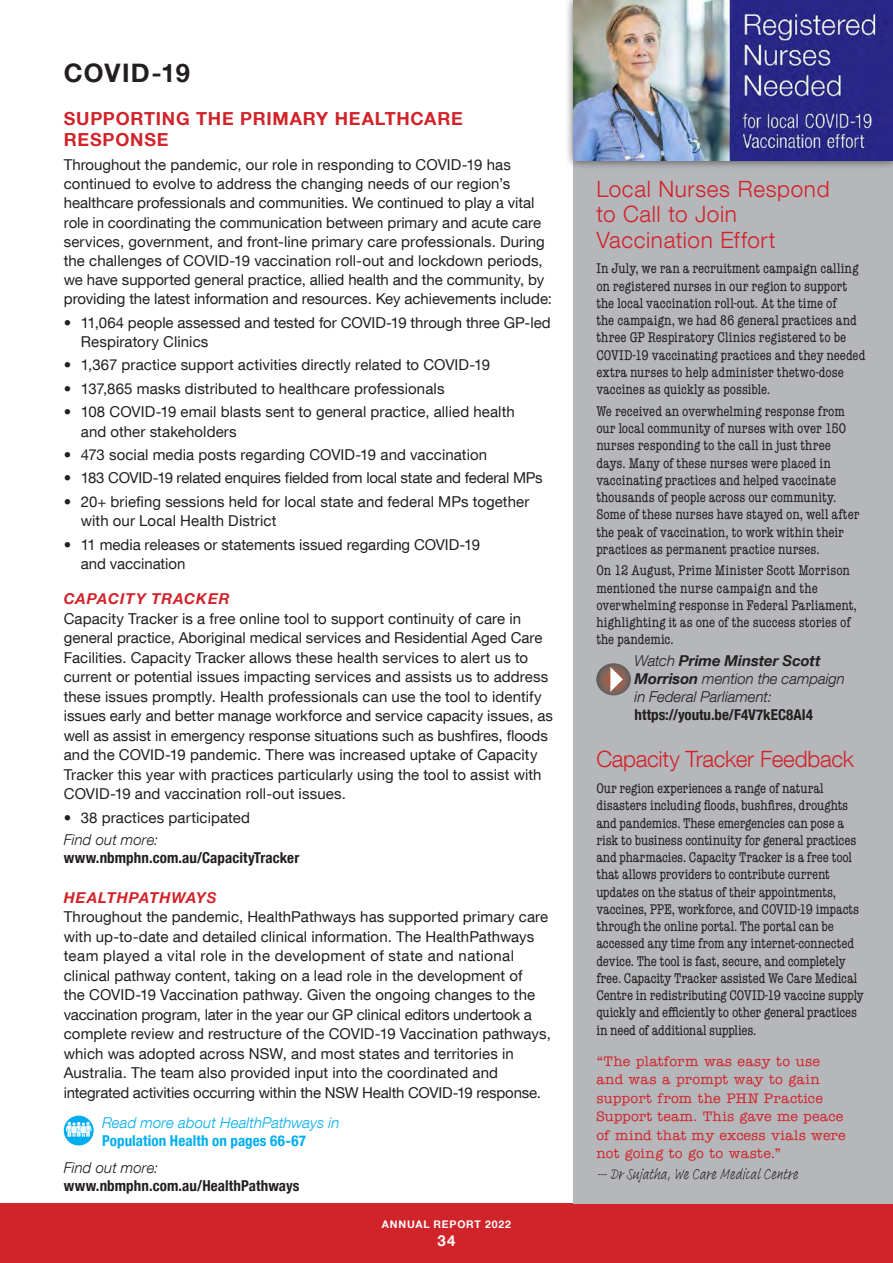
<style>
.page{position:relative;width:893px;height:1263px;background:#fff}
.page>*{position:absolute;margin:0;border:0;box-sizing:border-box;transform-origin:0 0}
._2022_sub_2_caps{font:700 25.5px "Helvetica Neue LT Com";letter-spacing:.045em;color:#231f20}
._22_PULL_OUT_H2{font:300 22.5px/25.5px "Helvetica Neue LT Com";letter-spacing:.025em;color:#d1232a}
._22_PULL_OUT_H2-2{font:300 22.5px "Helvetica Neue LT Com";letter-spacing:-.015em;color:#d1232a}
._2022_sub_2_caps-2{font:700 18px/21.6px "Helvetica Neue LT Com";letter-spacing:.045em;color:#d1232a}
._22_BODY{font:15px/19.5px "Helvetica Neue LT Com";letter-spacing:.005em;color:#231f20}
.Find_Out_More{font:italic 300 15px/18px "Helvetica Neue LT Com";color:#231f20}
.website{font:700 condensed 15px "Helvetica Neue LT Com";letter-spacing:.005em;color:#231f20}
._22_BODY-2{font:15px "Helvetica Neue LT Com";letter-spacing:-.015em;color:#231f20}
.Find_Out_More-2{font:italic 300 15px/18px "Helvetica Neue LT Com";letter-spacing:.005em;color:#00aeef}
.sign_off{font:15px "Adobe Handwriting Frank";letter-spacing:.01em;color:#231f20}
.caps_small{font:italic 700 15px "Helvetica Neue LT Com";letter-spacing:.055em;color:#d1232a}
.t1{font:700 15px "Helvetica Neue LT Com";color:#fff}
._22_quote{font:condensed 14.25px/17.2px "American Typewriter ITC Pro";letter-spacing:-.005em;color:#231f20}
._22_coloured_quote{font:500 13.95px/18.5px "American Typewriter ITC Pro";letter-spacing:.02em;color:#d1232a}
.t2{font:700 10.5px "Helvetica Neue LT Com";letter-spacing:.075em;color:#fff}
.s1{font-weight:700;font-style:normal;font-stretch:condensed}
.s2{font-weight:700}
</style>
<div class="page">
<div style="left:0;top:1203px;width:893px;height:60px;background:#d1232a"></div>
<div style="left:574px;top:0;width:319px;height:1203px;background:#b6b7bb"></div>
<div style="left:565px;top:0;width:328px;height:169px;background:#231f20;opacity:.75"></div>
<img style="left:574px;top:1px;width:319px;height:159px">
<svg style="left:596px;top:663px;width:35px;height:32px"></svg>
<div style="left:64px;top:1116px;width:30px;height:29px;background:#00aeef;border-radius:50%"></div>
<svg style="left:66px;top:1122px;width:26px;height:15px"></svg>
<p class="_2022_sub_2_caps" style="left:64px;top:57px;width:128px">COVID-19</p>
<p class="_2022_sub_2_caps-2" style="left:64px;top:107px;width:401px">SUPPORTING THE PRIMARY HEALTHCARE<br>RESPONSE</p>
<p class="_22_BODY" style="left:64px;top:155px;width:490px">Throughout the pandemic, our role in responding to COVID-19 has continued to evolve to address the changing needs of our region’s healthcare professionals and communities. We continued to play a vital role in coordinating the communication between primary and acute care services, government, and front-line primary care professionals. During the challenges of COVID-19 vaccination roll-out and lockdown periods, we have supported general practice, allied health and the community, by providing the latest information and resources. Key achievements include:</p>
<p class="_22_BODY" style="left:81px;top:312px;width:471px;text-indent:-17px">• 11,064 people assessed and tested for COVID-19 through three GP-led<br>Respiratory Clinics</p>
<p class="_22_BODY" style="left:64px;top:355px;width:428px">• 1,367 practice support activities directly related to COVID-19</p>
<p class="_22_BODY" style="left:64px;top:378px;width:382px">• 137,865 masks distributed to healthcare professionals</p>
<p class="_22_BODY" style="left:81px;top:402px;width:435px;text-indent:-17px">• 108 COVID-19 email blasts sent to general practice, allied health and other stakeholders</p>
<p class="_22_BODY" style="left:64px;top:445px;width:425px">• 473 social media posts regarding COVID-19 and vaccination</p>
<p class="_22_BODY-2" style="left:64px;top:469px;width:480px">• 183 COVID-19 related enquires fielded from local state and federal MPs</p>
<p class="_22_BODY" style="left:81px;top:492px;width:450px;text-indent:-17px">• 20+ briefing sessions held for local state and federal MPs together with our Local Health District</p>
<p class="_22_BODY" style="left:81px;top:534px;width:401px;text-indent:-17px">• 11 media releases or statements issued regarding COVID-19 and vaccination</p>
<p class="caps_small" style="left:64px;top:590px;width:168px">CAPACITY TRACKER</p>
<p class="_22_BODY" style="left:64px;top:608px;width:491px">Capacity Tracker is a free online tool to support continuity of care in general practice, Aboriginal medical services and Residential Aged Care Facilities. Capacity Tracker allows these health services to alert us to current or potential issues impacting services and assists us to address these issues promptly. Health professionals can use the tool to identify issues early and better manage workforce and service capacity issues, as well as assist in emergency response situations such as bushfires, floods and the COVID-19 pandemic. There was increased uptake of Capacity Tracker this year with practices particularly using the tool to assist with COVID-19 and vaccination roll-out issues.</p>
<p class="_22_BODY" style="left:64px;top:808px;width:188px">• 38 practices participated</p>
<p class="Find_Out_More" style="left:64px;top:831px;width:96px">Find out more:</p>
<p class="website" style="left:64px;top:849px;width:237px">www.nbmphn.com.au/CapacityTracker</p>
<p class="caps_small" style="left:64px;top:888px;width:154px">HEALTHPATHWAYS</p>
<p class="_22_BODY" style="left:64px;top:907px;width:489px">Throughout the pandemic, HealthPathways has supported primary care with up-to-date and detailed clinical information. The HealthPathways team played a vital role in the development of state and national clinical pathway content, taking on a lead role in the development of<br>the COVID-19 Vaccination pathway. Given the ongoing changes to the vaccination program, later in the year our GP clinical editors undertook a complete review and restructure of the COVID-19 Vaccination pathways, which was adopted across NSW, and most states and territories in Australia. The team also provided input into the coordinated and integrated activities occurring within the NSW Health COVID-19 response.</p>
<p class="Find_Out_More-2" style="left:102px;top:1114px;width:239px">Read more about HealthPathways in<br><span class="s1">Population Health on pages 66-67</span></p>
<p class="Find_Out_More" style="left:64px;top:1158px;width:96px">Find out more:</p>
<p class="website" style="left:64px;top:1177px;width:237px">www.nbmphn.com.au/HealthPathways</p>
<p class="t2" style="left:382px;top:1217px;width:131px">ANNUAL REPORT 2022</p>
<p class="t1" style="left:438px;top:1231px;width:19px">34</p>
<p class="_22_PULL_OUT_H2" style="left:596px;top:175px;width:235px">Local Nurses Respond to Call to Join<br>Vaccination Effort</p>
<p class="_22_quote" style="left:596px;top:260px;width:271px">In July, we ran a recruitment campaign calling on registered nurses in our region to support the local vaccination roll-out. At the time of<br>the campaign, we had 86 general practices and three GP Respiratory Clinics registered to be COVID-19 vaccinating practices and they needed extra nurses to help administer thetwo-dose vaccines as quickly as possible.</p>
<p class="_22_quote" style="left:596px;top:402px;width:265px">We received an overwhelming response from our local community of nurses with over 150 nurses responding to the call in just three days. Many of these nurses were placed in vaccinating practices and helped vaccinate thousands of people across our community.<br>Some of these nurses have stayed on, well after the peak of vaccination, to work within their practices as permanent practice nurses.</p>
<p class="_22_quote" style="left:596px;top:562px;width:262px">On 12 August, Prime Minister Scott Morrison mentioned the nurse campaign and the overwhelming response in Federal Parliament, highlighting it as one of the success stories of the pandemic.</p>
<p class="Find_Out_More" style="left:635px;top:652px;width:212px">Watch <span class="s2">Prime Minster Scott<br>Morrison</span> mention the campaign in Federal Parliament: <span class="s1">https://youtu.be/F4V7kEC8AI4</span></p>
<p class="_22_PULL_OUT_H2-2" style="left:596px;top:745px;width:259px">Capacity Tracker Feedback</p>
<p class="_22_quote" style="left:596px;top:780px;width:269px">Our region experiences a range of natural disasters including floods, bushfires, droughts and pandemics. These emergencies can pose a risk to business continuity for general practices and pharmacies. Capacity Tracker is a free tool that allows providers to contribute current updates on the status of their appointments, vaccines, PPE, workforce, and COVID-19 impacts through the online portal. The portal can be accessed any time from any internet-connected device. The tool is fast, secure, and completely free. Capacity Tracker assisted We Care Medical Centre in redistributing COVID-19 vaccine supply quickly and efficiently to other general practices in need of additional supplies.</p>
<p class="_22_coloured_quote" style="left:596px;top:1052px;width:251px">“The platform was easy to use and was a prompt way to gain support from the PHN Practice<br>Support team. This gave me peace of mind that my excess vials were not going to go to waste.”</p>
<p class="sign_off" style="left:596px;top:1163px;width:203px">– Dr Sujatha, We Care Medical Centre</p>
</div>
